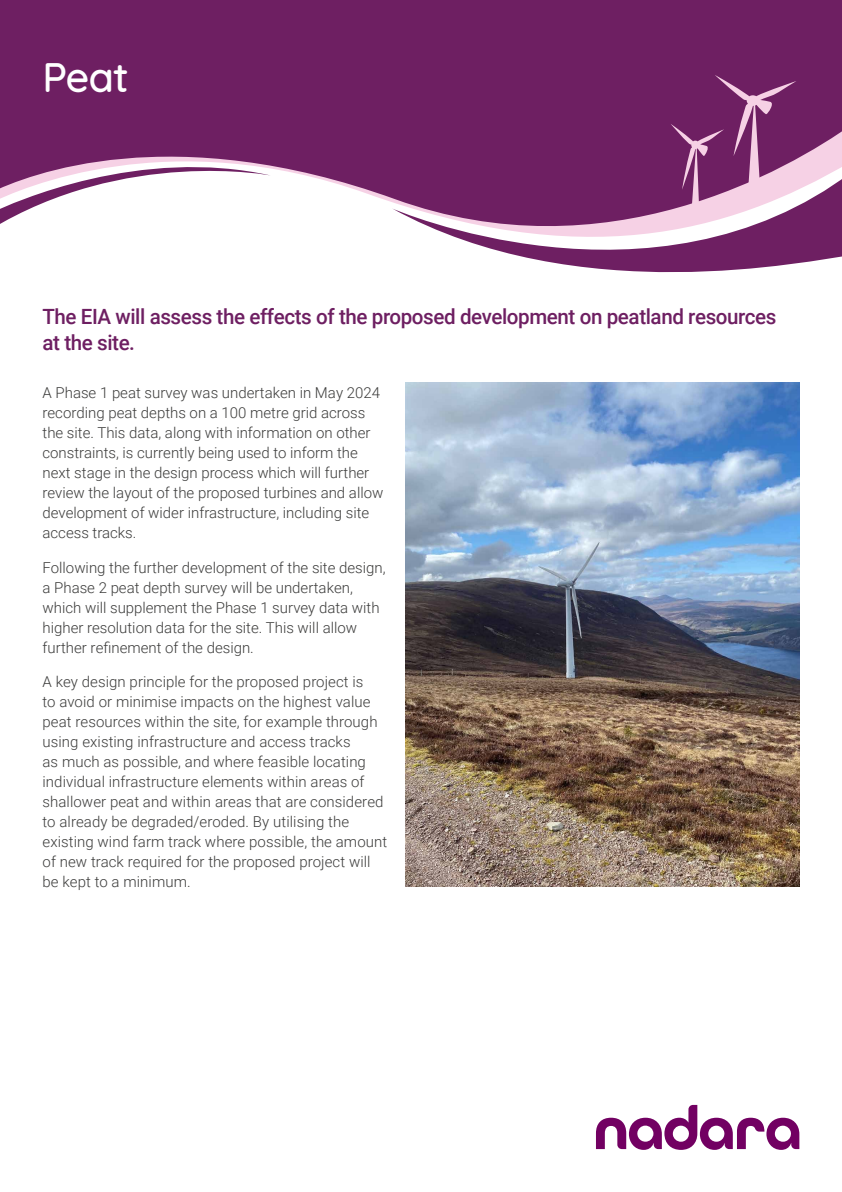
<style>
.page{position:relative;width:842px;height:1192px;background:#fff}
.page>*{position:absolute;margin:0;border:0;box-sizing:border-box;transform-origin:0 0}
.t1{font:500 42px "Quicksand";color:#fff}
.t2{font:500 21px/26px "Roboto";letter-spacing:-.02em;color:#6e1f62}
.t3{font:300 15px/20px "Roboto";color:#3c3c3b}
</style>
<div class="page">
<div style="left:0;top:32px;width:842px;height:170px;background:#6e1f62"></div>
<svg style="left:0;top:146px;width:271px;height:78px"></svg>
<svg style="left:392px;top:171px;width:450px;height:102px;fill:#6e1f62"></svg>
<svg style="left:670px;top:75px;width:126px;height:143px;background:#98578b"></svg>
<div style="left:0;top:0;width:842px;height:32px;background:#6e1f62"></div>
<svg style="left:596px;top:1105px;width:203px;height:45px"></svg>
<img style="left:405px;top:383px;width:394px;height:504px">
<h1 class="t1" style="left:43px;top:43px;width:88px">Peat</h1>
<h2 class="t2" style="left:43px;top:303px;width:735px">The EIA will assess the effects of the proposed development on peatland resources at the site.</h2>
<p class="t3" style="left:43px;top:383px;width:342px">A Phase 1 peat survey was undertaken in May 2024 recording peat depths on a 100 metre grid across the site. This data, along with information on other constraints, is currently being used to inform the next stage in the design process which will further review the layout of the proposed turbines and allow development of wider infrastructure, including site access tracks.</p>
<p class="t3" style="left:43px;top:557px;width:345px">Following the further development of the site design, a Phase 2 peat depth survey will be undertaken, which will supplement the Phase 1 survey data with higher resolution data for the site. This will allow further refinement of the design.</p>
<p class="t3" style="left:43px;top:671px;width:346px">A key design principle for the proposed project is<br>to avoid or minimise impacts on the highest value peat resources within the site, for example through using existing infrastructure and access tracks<br>as much as possible, and where feasible locating individual infrastructure elements within areas of shallower peat and within areas that are considered to already be degraded/eroded. By utilising the existing wind farm track where possible, the amount of new track required for the proposed project will be kept to a minimum.</p>
</div>
